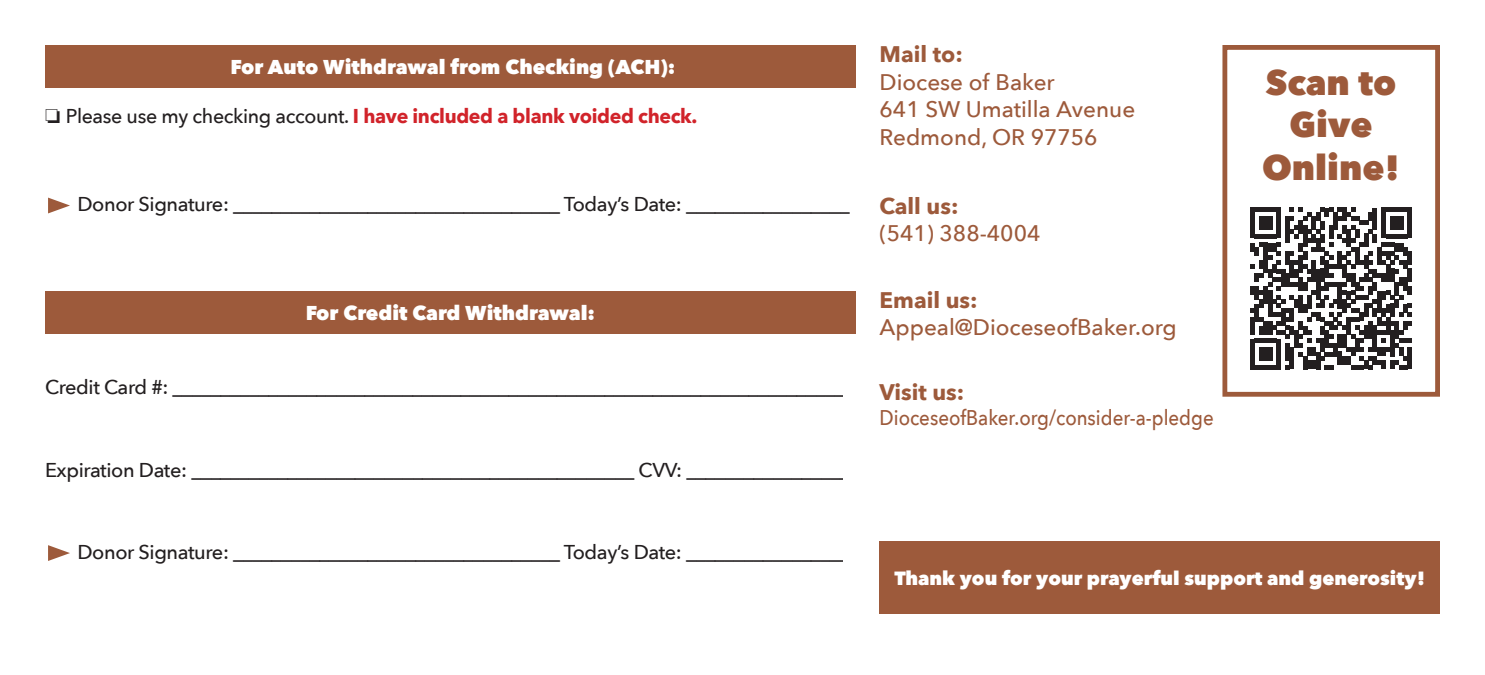
<style>
.page{position:relative;width:1485px;height:675px;background:#fff}
.page>*{position:absolute;margin:0;border:0;box-sizing:border-box;transform-origin:0 0}
.t1{font:800 35px/42.5px "Avenir Next";color:#9d5a3b;text-align:center}
.t2{font:500 22.5px/27.5px "Avenir Next";color:#9d5a3b}
.t3{font:700 22.5px "Avenir Next";color:#9d5a3b}
.t4{font:500 21.25px "Avenir Next";color:#9d5a3b;scale:.88 1}
.t5{font:500 20px "Avenir Next";letter-spacing:-.02em;color:#231f20}
.t6{font:700 20px "Avenir Next";letter-spacing:-.02em;color:#d1232a}
.t7{font:800 20px "Avenir Next";color:#fff}
.t8{font:800 19px "Avenir Next";color:#fff}
.s1{color:#231f20}
.s2{font-weight:500;color:#231f20}
</style>
<div class="page">
<svg style="left:48px;top:198px;width:22px;height:15px"></svg>
<div style="left:45px;top:45px;width:811px;height:42px;background:#9d5a3b"></div>
<div style="left:45px;top:291px;width:811px;height:42px;background:#9d5a3b"></div>
<svg style="left:48px;top:545px;width:22px;height:16px"></svg>
<div style="left:880px;top:542px;width:560px;height:72px;background:#9d5a3b"></div>
<div style="left:1222px;top:45px;width:218px;height:352px;background:#fff;border:5px solid #9d5a3b"></div>
<svg style="left:1250px;top:208px;width:162px;height:161px"></svg>
<hr style="left:1408px;top:347px;width:4px;height:22px;background:#231f20">
<p class="t7" style="left:231px;top:55px;width:446px">For Auto Withdrawal from Checking (ACH):</p>
<p class="t6" style="left:45px;top:99px;width:654px"><span class="s1">❏</span> <span class="s2">Please use my checking account.</span> I have included a blank voided check.</p>
<p class="t5" style="left:78px;top:187px;width:774px">Donor Signature: __________________________________ Today’s Date: _________________</p>
<p class="t7" style="left:306px;top:301px;width:291px">For Credit Card Withdrawal:</p>
<p class="t5" style="left:45px;top:370px;width:802px">Credit Card #: ______________________________________________________________________</p>
<p class="t5" style="left:45px;top:453px;width:807px">Expiration Date: ______________________________________________ CVV: _________________</p>
<p class="t5" style="left:78px;top:535px;width:774px">Donor Signature: __________________________________ Today’s Date: _________________</p>
<p class="t3" style="left:880px;top:35px;width:85px">Mail to:</p>
<p class="t2" style="left:880px;top:67px;width:257px">Diocese of Baker<br>641 SW Umatilla Avenue<br>Redmond, OR 97756</p>
<p class="t3" style="left:880px;top:186px;width:80px">Call us:</p>
<p class="t2" style="left:880px;top:219px;width:162px">(541) 388-4004</p>
<p class="t3" style="left:880px;top:280px;width:100px">Email us:</p>
<p class="t2" style="left:880px;top:313px;width:299px">Appeal@DioceseofBaker.org</p>
<p class="t3" style="left:880px;top:372px;width:86px">Visit us:</p>
<p class="t4" style="left:880px;top:400px;width:381px">DioceseofBaker.org/consider-a-pledge</p>
<h1 class="t1" style="left:1262px;top:61px;width:140px">Scan to<br>Give<br>Online!</h1>
<p class="t8" style="left:894px;top:566px;width:532px">Thank you for your prayerful support and generosity!</p>
</div>
